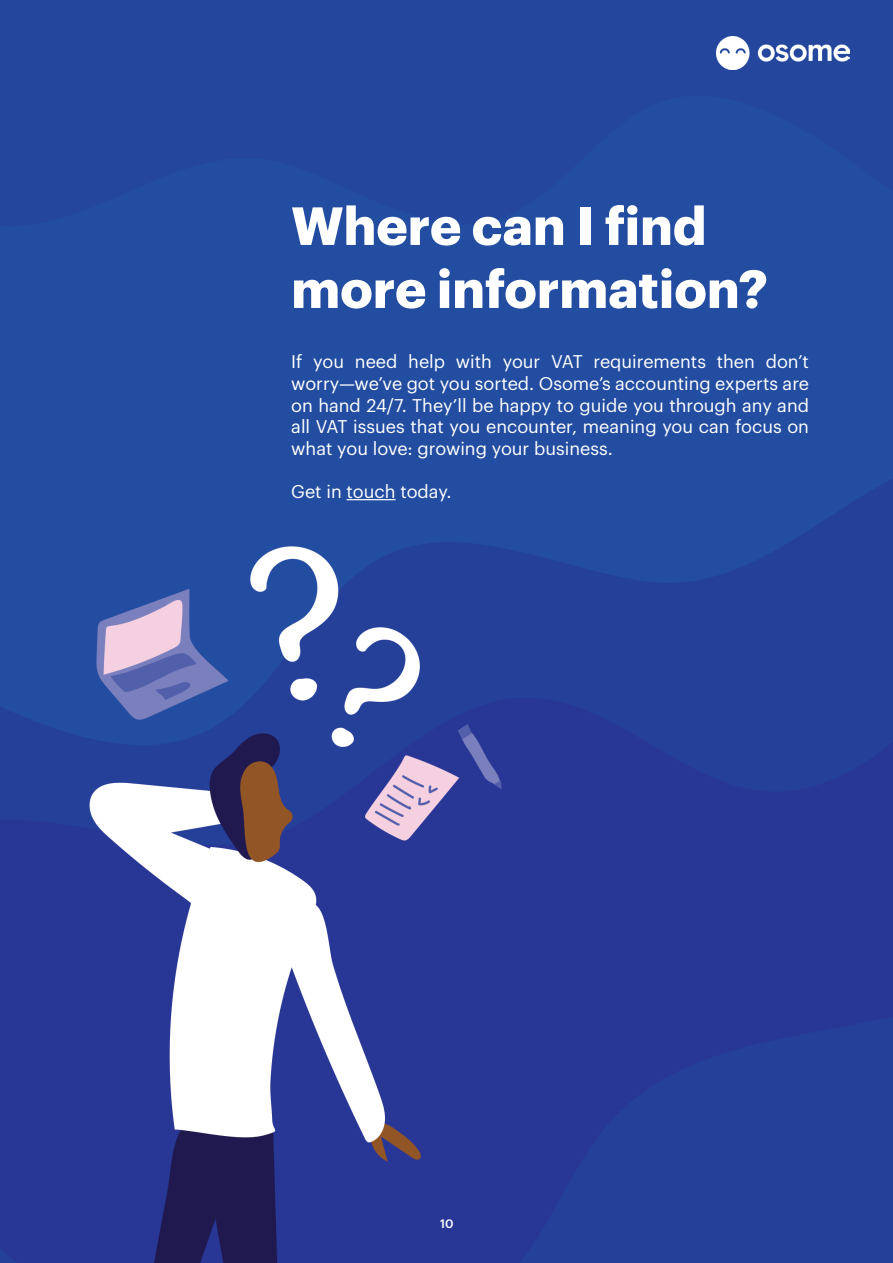
<style>
.page{position:relative;width:893px;height:1263px;background:#fff}
.page>*{position:absolute;margin:0;border:0;box-sizing:border-box;transform-origin:0 0}
.t1{font:700 52.5px/63px "Graphik LC";color:#fff}
.t2{font:18px/21.6px "Graphik LC";color:#fff;text-align:justify}
.t3{font:500 12px "Graphik LC";color:#fff}
</style>
<div class="page">
<img style="left:0;top:0;width:893px;height:1263px">
<hr style="left:347px;top:499px;width:49px;height:1px;background:#fff">
<img style="left:717px;top:37px;width:132px;height:33px">
<p class="t1" style="left:291px;top:190px;width:478px">Where can I find more information?</p>
<p class="t2" style="left:291px;top:350px;width:519px">If you need help with your VAT requirements then don’t worry—we’ve got you sorted. Osome’s accounting experts are on hand 24/7. They’ll be happy to guide you through any and all VAT issues that you encounter, meaning you can focus on what you love: growing your business.</p>
<p class="t2" style="left:291px;top:479px;width:162px">Get in touch today.</p>
<p class="t3" style="left:440px;top:1214px;width:15px">10</p>
</div>
